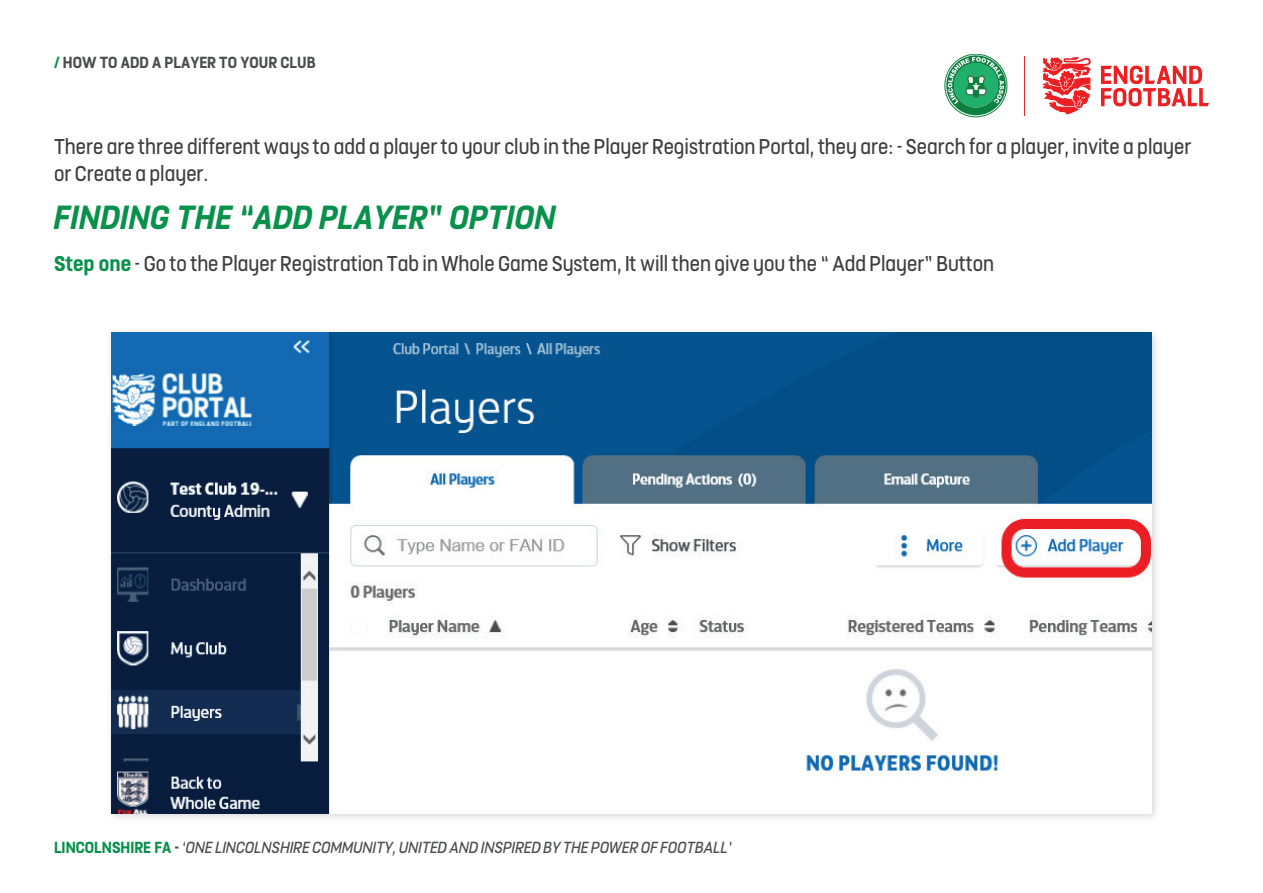
<style>
.page{position:relative;width:1263px;height:893px;background:#fff}
.page>*{position:absolute;margin:0;border:0;box-sizing:border-box;transform-origin:0 0}
.t1{font:italic 700 37.5px "FS Dillon";color:#07914a}
.t2{font:24px/27px "FS Dillon";color:#3e3e3f}
.t3{font:italic 18px "FS Dillon";color:#4b4c4d}
.t4{font:700 18px "FS Dillon";color:#4b4c4d}
.s1{color:#07914a}
.s2{font-weight:700;color:#07914a}
.s3{font-weight:700;font-style:normal;color:#07914a}
.s4{font-weight:700;font-style:normal}
</style>
<div class="page">
<svg style="left:946px;top:55px;width:60px;height:60px"></svg>
<hr style="left:1024px;top:56px;width:1px;height:60px;background:#e22825">
<svg style="left:1042px;top:57px;width:49px;height:58px"></svg>
<svg style="left:1101px;top:66px;width:108px;height:40px"></svg>
<div style="left:105px;top:326px;width:1056px;height:497px;background:#231f20;opacity:.2"></div>
<img style="left:112px;top:332px;width:1039px;height:482px">
<p class="t4" style="left:54px;top:50px;width:263px"><span class="s1">/</span> HOW TO ADD A PLAYER TO YOUR CLUB</p>
<p class="t2" style="left:54px;top:131px;width:1139px">There are three different ways to add a player to your club in the Player Registration Portal, they are: - Search for a player, invite a player or Create a player.</p>
<h1 class="t1" style="left:54px;top:190px;width:503px">FINDING THE “ADD PLAYER” OPTION</h1>
<p class="t2" style="left:54px;top:248px;width:942px"><span class="s2">Step one</span> - Go to the Player Registration Tab in Whole Game System, It will then give you the “ Add Player” Button</p>
<p class="t3" style="left:54px;top:836px;width:680px"><span class="s3">LINCOLNSHIRE FA</span> <span class="s4">-</span> ‘ONE LINCOLNSHIRE COMMUNITY, UNITED AND INSPIRED BY THE POWER OF FOOTBALL’</p>
</div>
